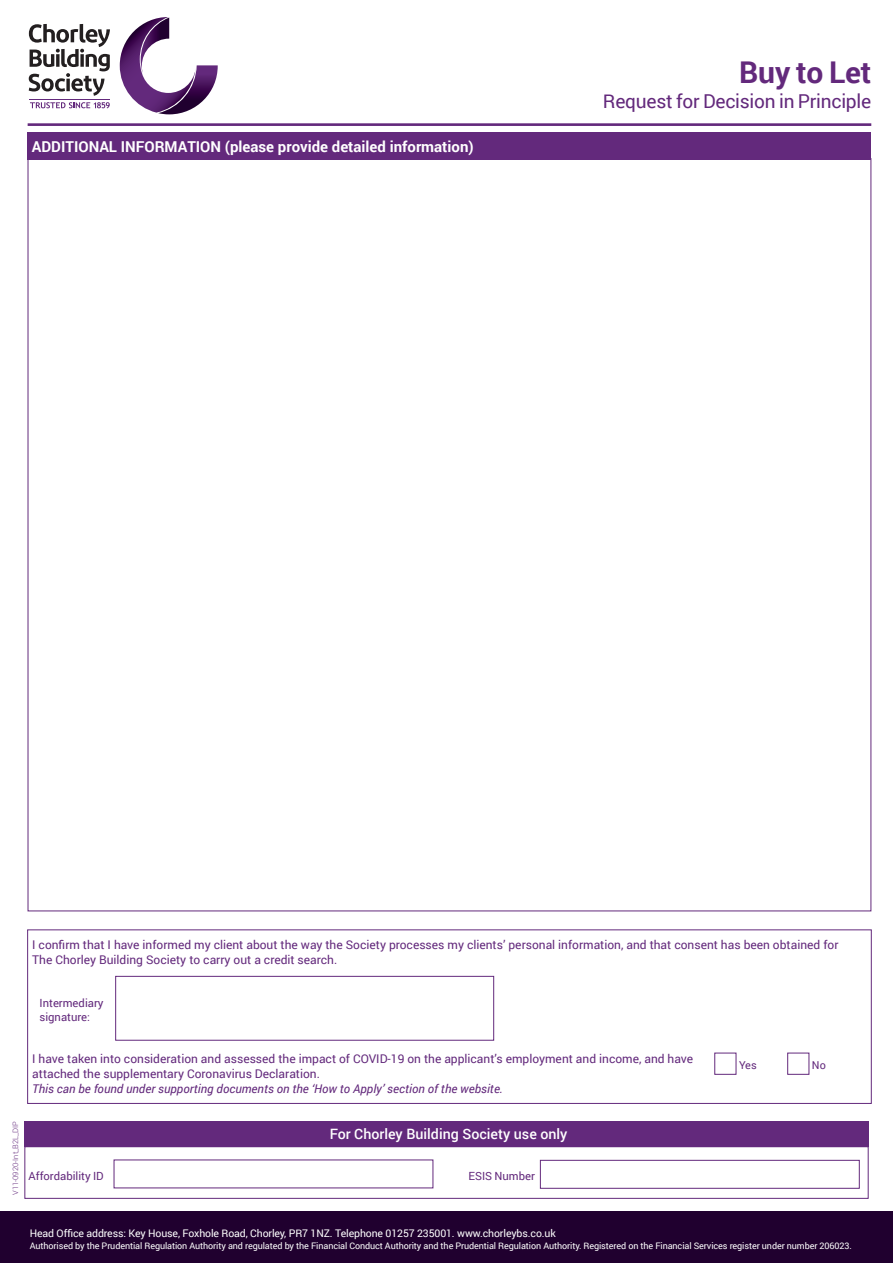
<style>
.page{position:relative;width:893px;height:1263px;background:#fff}
.page>*{position:absolute;margin:0;border:0;box-sizing:border-box;transform-origin:0 0}
.t1{font:700 30px "Roboto";letter-spacing:-.005em;color:#63297c}
.t2{font:19.2px "Roboto";letter-spacing:-.01em;color:#63297c}
.t3{font:700 15px "Roboto";color:#fff}
.t4{font:500 14.25px "Roboto";color:#fff}
.t5{font:12px/15px "Roboto";color:#63297c}
.t6{font:italic 12px "Roboto";color:#63297c}
.t7{font:11.25px/13.5px "Roboto";color:#63297c}
.t8{font:10.8px "Roboto";color:#63297c}
.t9{font:10.5px "Roboto";letter-spacing:-.01em;color:#fff}
.t10{font:9px "Roboto";letter-spacing:-.01em;color:#fff}
.t11{font:300 7.5px "Roboto";color:#63297c}
</style>
<div class="page">
<svg style="left:29px;top:24px;width:81px;height:72px"></svg>
<svg style="left:30px;top:102px;width:80px;height:6px"></svg>
<hr style="left:30px;top:99px;width:80px;height:1px;background:#63297c">
<svg style="left:120px;top:17px;width:98px;height:97px"></svg>
<hr style="left:28px;top:123px;width:843px;height:3px;background:#63297c">
<div style="left:28px;top:158px;width:843px;height:753px;background:#fff;border:1px solid #63297c"></div>
<div style="left:27px;top:929px;width:845px;height:175px;border:1px solid #63297c"></div>
<div style="left:115px;top:976px;width:379px;height:64px;background:#fff;border:1px solid #63297c"></div>
<div style="left:0;top:1212px;width:893px;height:51px;background:#20002f"></div>
<div style="left:24px;top:1146px;width:844px;height:53px;background:#fff;border:1px solid #63297c"></div>
<div style="left:24px;top:1121px;width:844px;height:25px;background:#63297c"></div>
<div style="left:540px;top:1160px;width:320px;height:29px;background:#fff;border:1px solid #63297c"></div>
<div style="left:28px;top:132px;width:843px;height:27px;background:#63297c"></div>
<div style="left:714px;top:1053px;width:22px;height:22px;background:#fff;border:1px solid #63297c"></div>
<div style="left:787px;top:1053px;width:22px;height:22px;background:#fff;border:1px solid #63297c"></div>
<p class="t3" style="left:32px;top:136px;width:443px">ADDITIONAL INFORMATION (please provide detailed information)</p>
<h1 class="t1" style="left:739px;top:51px;width:134px">Buy to Let</h1>
<h2 class="t2" style="left:603px;top:88px;width:270px">Request for Decision in Principle</h2>
<p class="t5" style="left:32px;top:937px;width:808px">I confirm that I have informed my client about the way the Society processes my clients’ personal information, and that consent has been obtained for<br>The Chorley Building Society to carry out a credit search.</p>
<p class="t7" style="left:40px;top:996px;width:66px">Intermediary signature:</p>
<p class="t5" style="left:32px;top:1050px;width:662px">I have taken into consideration and assessed the impact of COVID-19 on the applicant’s employment and income, and have attached the supplementary Coronavirus Declaration.</p>
<p class="t6" style="left:32px;top:1080px;width:472px">This can be found under supporting documents on the ‘How to Apply’ section of the website.</p>
<p class="t11" style="left:10px;top:1195px;width:75px;rotate:-90deg">V11-0920-Int_B2L_DIP</p>
<p class="t4" style="left:330px;top:1124px;width:239px">For Chorley Building Society use only</p>
<p class="t7" style="left:29px;top:1168px;width:77px">Affordability ID</p>
<p class="t7" style="left:468px;top:1169px;width:68px">ESIS Number</p>
<p class="t8" style="left:739px;top:1058px;width:19px">Yes</p>
<p class="t8" style="left:812px;top:1058px;width:15px">No</p>
<p class="t9" style="left:30px;top:1225px;width:528px">Head Office address: Key House, Foxhole Road, Chorley, PR7 1NZ. Telephone 01257 235001. www.chorleybs.co.uk</p>
<p class="t10" style="left:30px;top:1240px;width:823px">Authorised by the Prudential Regulation Authority and regulated by the Financial Conduct Authority and the Prudential Regulation Authority. Registered on the Financial Services register under number 206023.</p>
</div>
